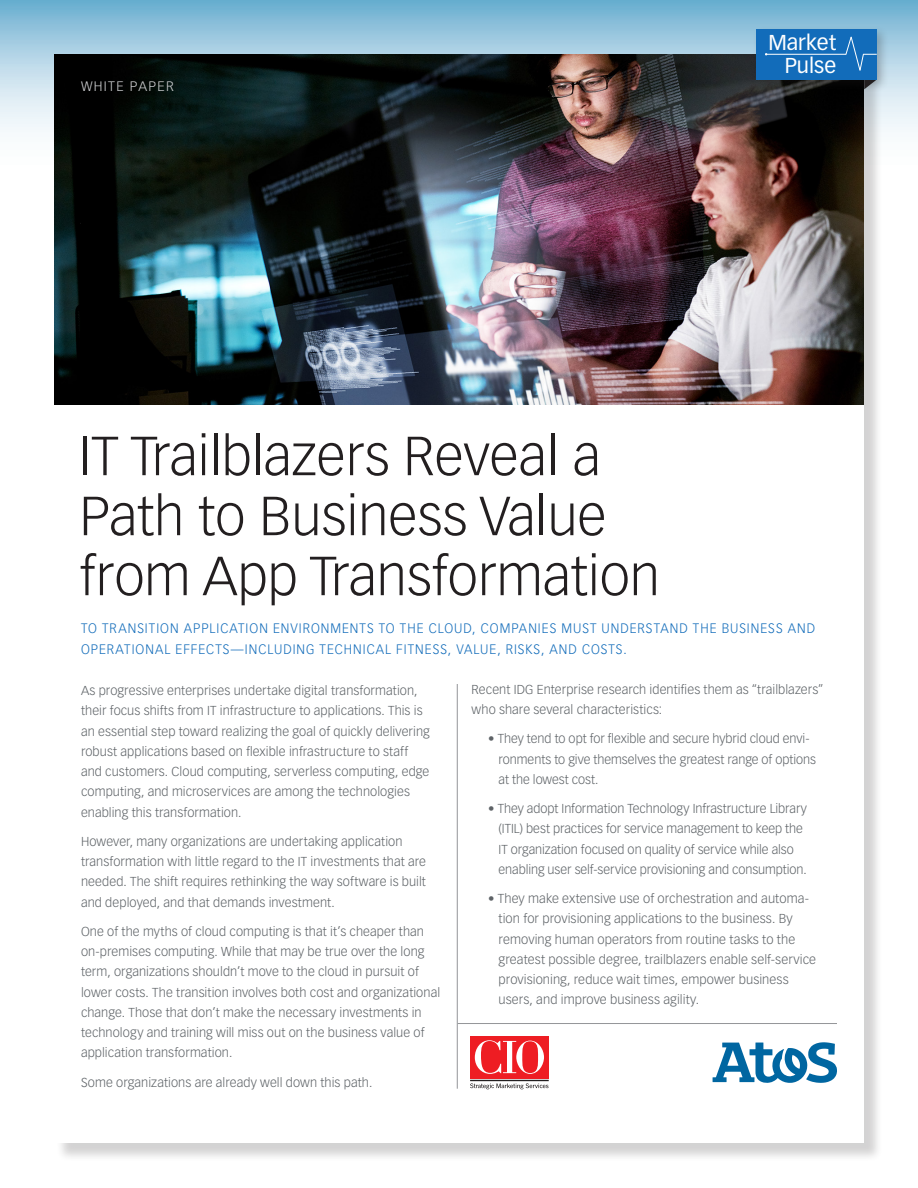
<style>
.page{position:relative;width:918px;height:1188px;background:#fff}
.page>*{position:absolute;margin:0;border:0;box-sizing:border-box;transform-origin:0 0}
.t1{font:300 54px/60px "Vectora LH";color:#231f20}
.t2{font:21.15px "Vectora LH";color:#fff}
.body{font:300 13.5px/21px "Vectora LH";letter-spacing:.08em;color:#126cba;scale:.95 1}
.t3{font:300 13.5px "Vectora LH";letter-spacing:.1em;color:#d1d2d4}
.body-2{font:300 12.75px/20.2px "Vectora LH";letter-spacing:.005em;color:#5d6266}
</style>
<div class="page">
<svg style="left:0;top:0;width:918px;height:132px;background:#95c5dd"></svg>
<div style="left:56px;top:56px;width:827px;height:1106px;background:#231f20;opacity:.2"></div>
<div style="left:54px;top:54px;width:810px;height:1089px;background:#fff"></div>
<hr style="left:457px;top:684px;width:1px;height:405px;background:#939598">
<hr style="left:458px;top:1023px;width:379px;height:1px;background:#939598">
<img style="left:54px;top:54px;width:810px;height:351px">
<div style="left:753px;top:26px;width:136px;height:67px;background:#231f20;opacity:.25"></div>
<div style="left:756px;top:29px;width:121px;height:51px;background:#126cba"></div>
<hr style="left:766px;top:54px;width:80px;height:1px;background:#fff">
<svg style="left:845px;top:36px;width:32px;height:35px"></svg>
<svg style="left:713px;top:1042px;width:124px;height:41px"></svg>
<div style="left:470px;top:1036px;width:79px;height:42px;background:#ee1d23"></div>
<svg style="left:475px;top:1040px;width:69px;height:34px"></svg>
<svg style="left:470px;top:1083px;width:79px;height:6px"></svg>
<hr style="left:470px;top:1080px;width:79px;height:1px;background:#231f20">
<p class="t3" style="left:81px;top:79px;width:95px">WHITE PAPER</p>
<p class="t2" style="left:768px;top:30px;width:69px">Market</p>
<p class="t2" style="left:785px;top:53px;width:53px">Pulse</p>
<p class="t1" style="left:80px;top:427px;width:582px">IT Trailblazers Reveal a<br>Path to Business Value from App Transformation</p>
<p class="body" style="left:81px;top:618px;width:774px">TO TRANSITION APPLICATION ENVIRONMENTS TO THE CLOUD, COMPANIES MUST UNDERSTAND THE BUSINESS AND<br>OPERATIONAL EFFECTS—INCLUDING TECHNICAL FITNESS, VALUE, RISKS, AND COSTS.</p>
<p class="body-2" style="left:81px;top:681px;width:350px">As progressive enterprises undertake digital transformation, their focus shifts from IT infrastructure to applications. This is an essential step toward realizing the goal of quickly delivering robust applications based on flexible infrastructure to staff and customers. Cloud computing, serverless computing, edge computing, and microservices are among the technologies enabling this transformation.</p>
<p class="body-2" style="left:81px;top:831px;width:347px">However, many organizations are undertaking application transformation with little regard to the IT investments that are needed. The shift requires rethinking the way software is built and deployed, and that demands investment.</p>
<p class="body-2" style="left:81px;top:921px;width:361px">One of the myths of cloud computing is that it’s cheaper than on-premises computing. While that may be true over the long term, organizations shouldn’t move to the cloud in pursuit of lower costs. The transition involves both cost and organizational change. Those that don’t make the necessary investments in technology and training will miss out on the business value of application transformation.</p>
<p class="body-2" style="left:81px;top:1072px;width:293px">Some organizations are already well down this path.</p>
<p class="body-2" style="left:472px;top:679px;width:353px">Recent IDG Enterprise research identifies them as “trailblazers” who share several characteristics:</p>
<p class="body-2" style="left:499px;top:729px;width:319px;text-indent:-10px">• They tend to opt for flexible and secure hybrid cloud envi&shy;ronments to give themselves the greatest range of options at the lowest cost.</p>
<p class="body-2" style="left:499px;top:799px;width:310px;text-indent:-10px">• They adopt Information Technology Infrastructure Library (ITIL) best practices for service management to keep the IT organization focused on quality of service while also enabling user self-service provisioning and consumption.</p>
<p class="body-2" style="left:499px;top:889px;width:319px;text-indent:-10px">• They make extensive use of orchestration and automa&shy;tion for provisioning applications to the business. By removing human operators from routine tasks to the greatest possible degree, trailblazers enable self-service provisioning, reduce wait times, empower business users, and improve business agility.</p>
</div>
